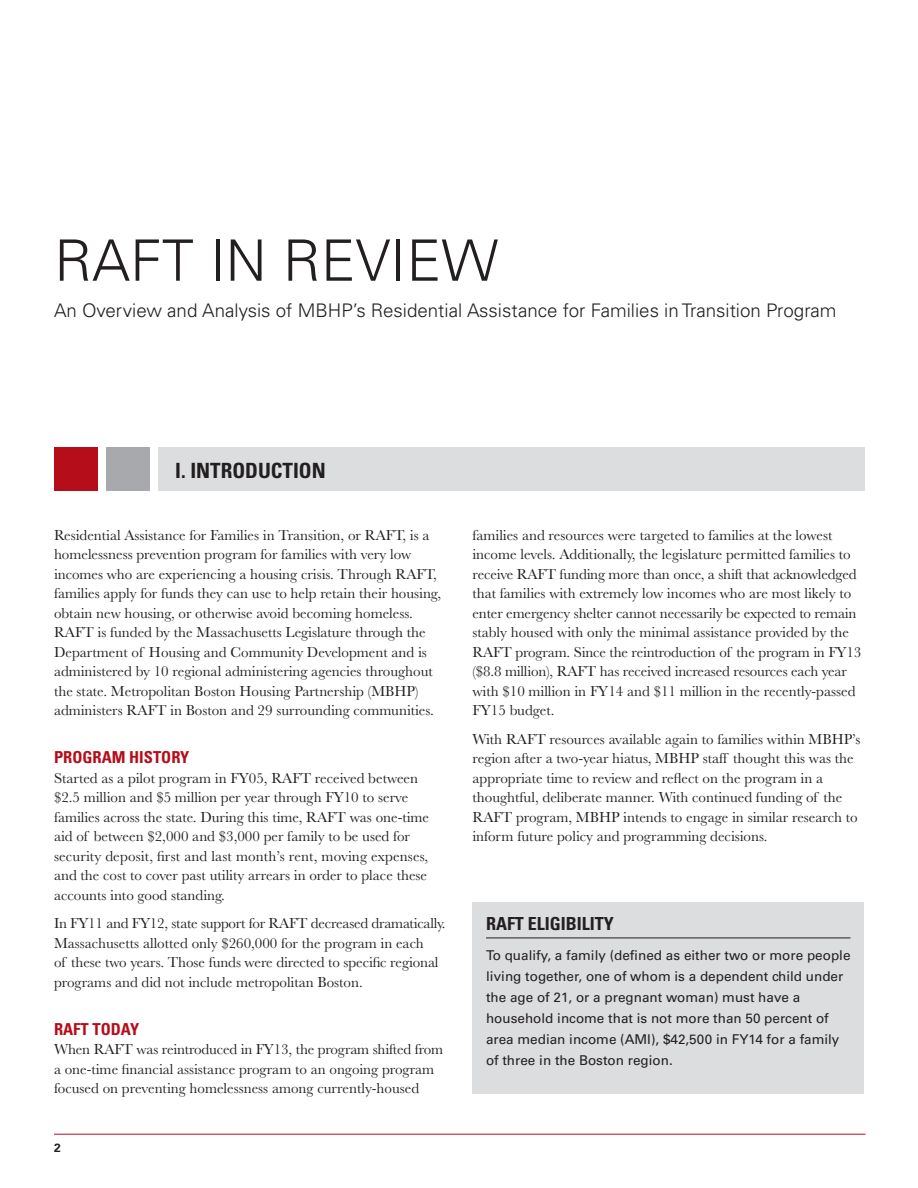
<style>
.page{position:relative;width:918px;height:1188px;background:#fff}
.page>*{position:absolute;margin:0;border:0;box-sizing:border-box;transform-origin:0 0}
._2-text{font:300 57.15px "Univers";color:#231f20}
._0-head{font:700 condensed 21px "Univers";color:#231f20}
._2-text-2{font:300 18.75px "Univers";color:#231f20}
._3-table_text{font:700 condensed 18px "Univers";color:#231f20}
._0-head-2{font:700 condensed 16.5px "Univers";color:#b50e1a}
._2-text-3{font:15px/19.5px "Baskerville";color:#231f20}
._3-table_text-2{font:13.5px/21px "Univers";color:#231f20}
._2-text-4{font:700 12px "Univers";color:#231f20}
</style>
<div class="page">
<div style="left:472px;top:902px;width:392px;height:192px;background:#dcdddf"></div>
<hr style="left:486px;top:938px;width:364px;height:1px;background:#231f20">
<div style="left:54px;top:448px;width:43px;height:43px;background:#b50e1a"></div>
<div style="left:106px;top:448px;width:43px;height:43px;background:#a8a9ad"></div>
<div style="left:158px;top:448px;width:707px;height:43px;background:#dcdddf"></div>
<hr style="left:54px;top:1134px;width:812px;height:1px;background:#b50e1a">
<p class="_2-text" style="left:54px;top:226px;width:446px">RAFT IN REVIEW</p>
<p class="_2-text-2" style="left:54px;top:299px;width:784px">An Overview and Analysis of MBHP’s Residential Assistance for Families in Transition Program</p>
<p class="_0-head" style="left:175px;top:457px;width:152px">I. INTRODUCTION</p>
<p class="_2-text-3" style="left:54px;top:525px;width:389px">Residential Assistance for Families in Transition, or RAFT, is a homelessness prevention program for families with very low incomes who are experiencing a housing crisis. Through RAFT, families apply for funds they can use to help retain their housing, obtain new housing, or otherwise avoid becoming homeless.<br>RAFT is funded by the Massachusetts Legislature through the Department of Housing and Community Development and is administered by 10 regional administering agencies throughout the state. Metropolitan Boston Housing Partnership (MBHP) administers RAFT in Boston and 29 surrounding communities.</p>
<p class="_0-head-2" style="left:54px;top:747px;width:137px">PROGRAM HISTORY</p>
<p class="_2-text-3" style="left:54px;top:768px;width:377px">Started as a pilot program in FY05, RAFT received between $2.5 million and $5 million per year through FY10 to serve families across the state. During this time, RAFT was one-time aid of between $2,000 and $3,000 per family to be used for security deposit, first and last month’s rent, moving expenses, and the cost to cover past utility arrears in order to place these accounts into good standing.</p>
<p class="_2-text-3" style="left:54px;top:914px;width:393px">In FY11 and FY12, state support for RAFT decreased dramatically.<br>Massachusetts allotted only $260,000 for the program in each<br>of these two years. Those funds were directed to specific regional programs and did not include metropolitan Boston.</p>
<p class="_0-head-2" style="left:54px;top:1019px;width:87px">RAFT TODAY</p>
<p class="_2-text-3" style="left:54px;top:1040px;width:391px">When RAFT was reintroduced in FY13, the program shifted from a one-time financial assistance program to an ongoing program focused on preventing homelessness among currently-housed</p>
<p class="_2-text-4" style="left:54px;top:1141px;width:8px">2</p>
<p class="_2-text-3" style="left:472px;top:525px;width:390px">families and resources were targeted to families at the lowest income levels. Additionally, the legislature permitted families to receive RAFT funding more than once, a shift that acknowledged that families with extremely low incomes who are most likely to enter emergency shelter cannot necessarily be expected to remain stably housed with only the minimal assistance provided by the RAFT program. Since the reintroduction of the program in FY13 ($8.8 million), RAFT has received increased resources each year with $10 million in FY14 and $11 million in the recently-passed FY15 budget.</p>
<p class="_2-text-3" style="left:472px;top:729px;width:389px">With RAFT resources available again to families within MBHP’s region after a two-year hiatus, MBHP staff thought this was the appropriate time to review and reflect on the program in a thoughtful, deliberate manner. With continued funding of the RAFT program, MBHP intends to engage in similar research to inform future policy and programming decisions.</p>
<p class="_3-table_text" style="left:486px;top:913px;width:129px">RAFT ELIGIBILITY</p>
<p class="_3-table_text-2" style="left:486px;top:945px;width:366px">To qualify, a family (defined as either two or more people living together, one of whom is a dependent child under the age of 21, or a pregnant woman) must have a household income that is not more than 50 percent of area median income (AMI), $42,500 in FY14 for a family of three in the Boston region.</p>
</div>
